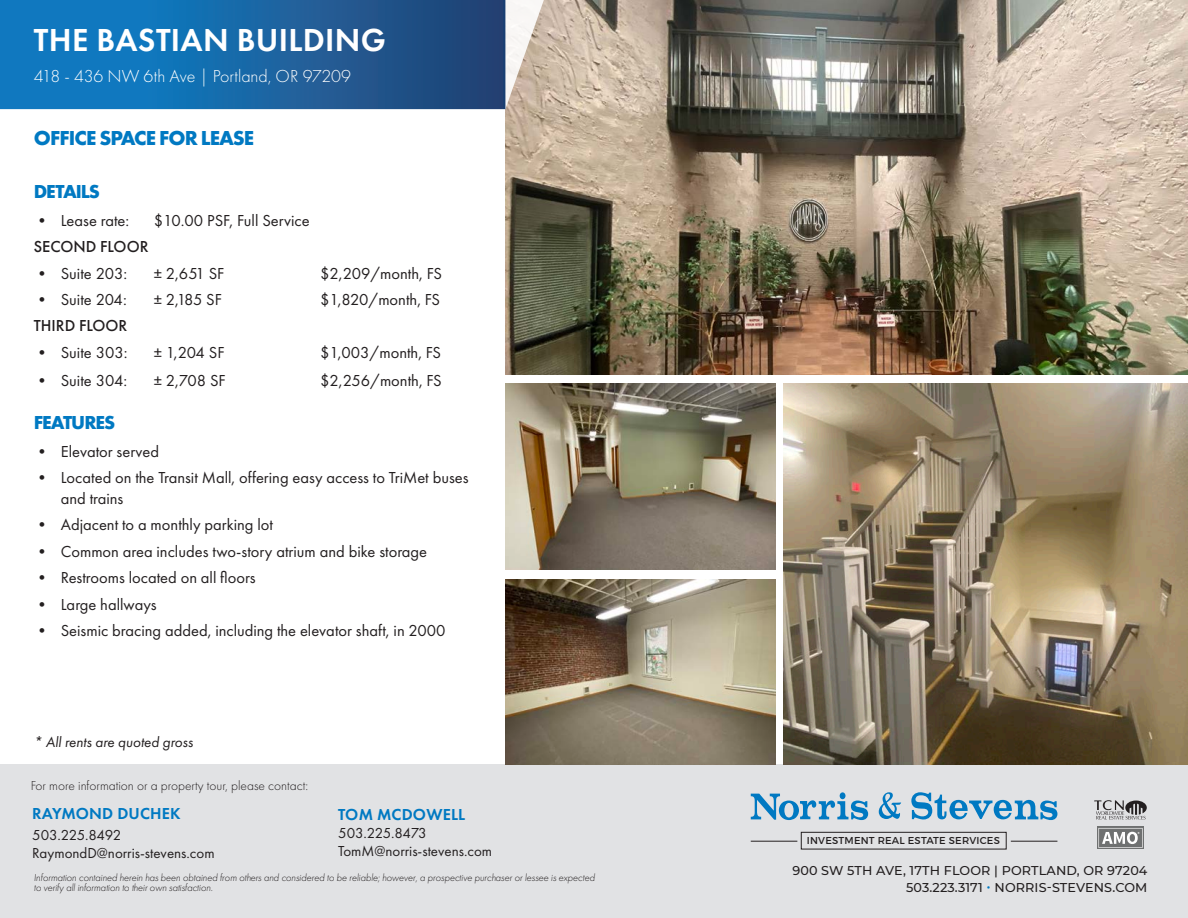
<style>
.page{position:relative;width:1188px;height:918px;background:#fff}
.page>*{position:absolute;margin:0;border:0;box-sizing:border-box;transform-origin:0 0}
.t1{font:600 33px "Futura PT";letter-spacing:.01em;color:#fff}
.t2{font:700 21px "Futura PT";letter-spacing:-.04em;color:#0079c2}
.t3{font:700 19.5px "Futura PT";letter-spacing:-.05em;color:#0079c2}
.t4{font:300 18px "Futura PT";color:#fff}
.t5{font:16.5px/21px "Futura PT";color:#231f20}
.t6{font:600 16.5px "Futura PT";letter-spacing:.01em;color:#0079c2}
.t7{font:500 16.5px "Futura PT";color:#231f20}
.t8{font:15px/18px "Futura PT";color:#231f20}
.t9{font:italic 15px "Futura PT";color:#231f20}
.t10{font:300 13.5px "Futura PT";color:#231f20}
.t11{font:500 12.75px/16.5px "Montserrat";letter-spacing:.01em;color:#231f20;text-align:right}
.t12{font:italic 300 10.5px/10.5px "Futura PT";letter-spacing:-.01em;color:#231f20}
.t13{font:10.05px "Montserrat";letter-spacing:.02em;color:#231f20}
.s1{color:#0079c2}
</style>
<div class="page">
<div style="left:0;top:765px;width:1188px;height:153px;background:#e1e2e4"></div>
<svg style="left:751px;top:792px;width:117px;height:28px"></svg>
<svg style="left:911px;top:792px;width:146px;height:28px"></svg>
<svg style="left:879px;top:792px;width:22px;height:27px"></svg>
<div style="left:801px;top:832px;width:205px;height:17px;border:1px solid #231f20"></div>
<hr style="left:751px;top:841px;width:46px;height:1px;background:#231f20">
<hr style="left:1011px;top:841px;width:46px;height:1px;background:#231f20">
<svg style="left:1094px;top:800px;width:53px;height:20px"></svg>
<div style="left:1097px;top:827px;width:47px;height:22px;background:#6f7171"></div>
<svg style="left:1098px;top:828px;width:45px;height:20px"></svg>
<img style="left:505px;top:0;width:683px;height:375px">
<svg style="left:505px;top:0;width:39px;height:109px"></svg>
<img style="left:505px;top:383px;width:270px;height:187px">
<img style="left:505px;top:580px;width:270px;height:185px">
<div style="left:0;top:0;width:505px;height:109px;background:linear-gradient(to right,#0d84cf,#254475)"></div>
<img style="left:784px;top:383px;width:404px;height:382px">
<p class="t1" style="left:34px;top:20px;width:354px">THE BASTIAN BUILDING</p>
<p class="t4" style="left:34px;top:65px;width:319px">418 - 436 NW 6th Ave | Portland, OR 97209</p>
<p class="t2" style="left:34px;top:124px;width:222px">OFFICE SPACE FOR LEASE</p>
<p class="t3" style="left:34px;top:179px;width:68px">DETAILS</p>
<p class="t5" style="left:34px;top:210px;width:97px">• Lease rate:</p>
<p class="t5" style="left:154px;top:210px;width:157px">$10.00 PSF, Full Service</p>
<p class="t7" style="left:34px;top:237px;width:116px">SECOND FLOOR</p>
<p class="t5" style="left:34px;top:263px;width:95px">• Suite 203:</p>
<p class="t5" style="left:154px;top:263px;width:72px">± 2,651 SF</p>
<p class="t5" style="left:320px;top:263px;width:123px">$2,209/month, FS</p>
<p class="t5" style="left:34px;top:289px;width:95px">• Suite 204:</p>
<p class="t5" style="left:154px;top:289px;width:70px">± 2,185 SF</p>
<p class="t5" style="left:320px;top:289px;width:121px">$1,820/month, FS</p>
<p class="t7" style="left:34px;top:316px;width:95px">THIRD FLOOR</p>
<p class="t5" style="left:34px;top:342px;width:95px">• Suite 303:</p>
<p class="t5" style="left:154px;top:342px;width:72px">± 1,204 SF</p>
<p class="t5" style="left:320px;top:342px;width:122px">$1,003/month, FS</p>
<p class="t5" style="left:34px;top:370px;width:95px">• Suite 304:</p>
<p class="t5" style="left:154px;top:370px;width:74px">± 2,708 SF</p>
<p class="t5" style="left:320px;top:370px;width:123px">$2,256/month, FS</p>
<p class="t3" style="left:34px;top:410px;width:83px">FEATURES</p>
<p class="t5" style="left:34px;top:441px;width:127px">• Elevator served</p>
<p class="t5" style="left:61px;top:467px;width:409px;text-indent:-27px">• Located on the Transit Mall, offering easy access to TriMet buses and trains</p>
<p class="t5" style="left:34px;top:514px;width:241px">• Adjacent to a monthly parking lot</p>
<p class="t5" style="left:34px;top:541px;width:395px">• Common area includes two-story atrium and bike storage</p>
<p class="t5" style="left:34px;top:567px;width:223px">• Restrooms located on all floors</p>
<p class="t5" style="left:34px;top:594px;width:124px">• Large hallways</p>
<p class="t5" style="left:34px;top:620px;width:413px">• Seismic bracing added, including the elevator shaft, in 2000</p>
<p class="t9" style="left:34px;top:733px;width:161px">* All rents are quoted gross</p>
<p class="t10" style="left:31px;top:778px;width:279px">For more information or a property tour, please contact:</p>
<p class="t6" style="left:32px;top:803px;width:150px">RAYMOND DUCHEK</p>
<p class="t8" style="left:32px;top:826px;width:184px">503.225.8492<br>RaymondD@norris-stevens.com</p>
<p class="t6" style="left:338px;top:804px;width:128px">TOM MCDOWELL</p>
<p class="t8" style="left:338px;top:824px;width:155px">503.225.8473<br>TomM@norris-stevens.com</p>
<p class="t12" style="left:34px;top:872px;width:563px">Information contained herein has been obtained from others and considered to be reliable; however, a prospective purchaser or lessee is expected to verify all information to their own satisfaction.</p>
<p class="t13" style="left:807px;top:835px;width:195px">INVESTMENT REAL ESTATE SERVICES</p>
<p class="t11" style="left:792px;top:862px;width:357px">900 SW 5TH AVE, 17TH FLOOR | PORTLAND, OR 97204<br>503.223.3171 <span class="s1">•</span> NORRIS-STEVENS.COM</p>
</div>
